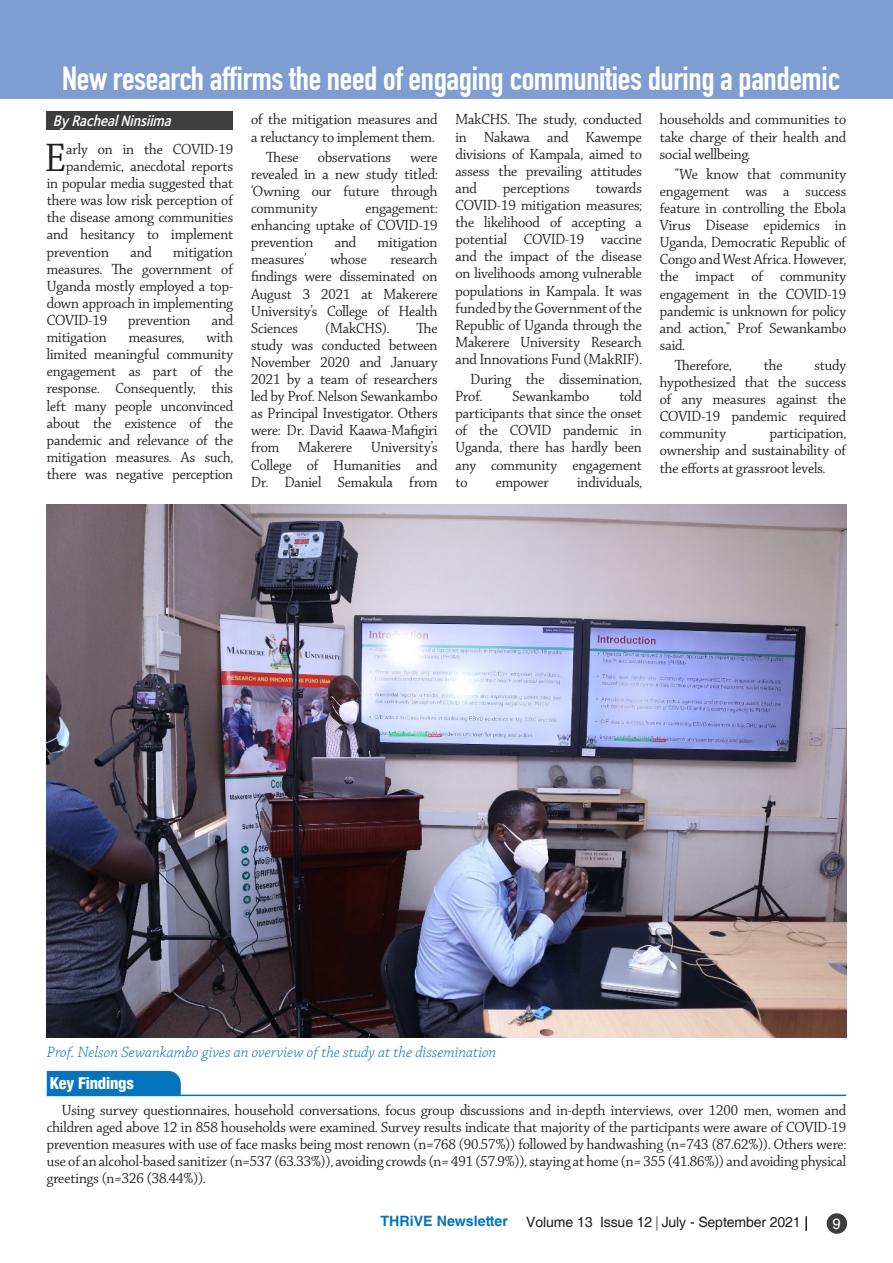
<style>
.page{position:relative;width:893px;height:1263px;background:#fff}
.page>*{position:absolute;margin:0;border:0;box-sizing:border-box;transform-origin:0 0}
.Body_Text_3{font:42.45px "Chaparral Pro Disp";color:#231f20}
.Article_Healine_4{font:33px "DIN Engschrift Std";letter-spacing:-.01em;color:#fff}
.Bold_Sub{font:800 condensed 16.5px "Helvetica Neue LT Std";letter-spacing:-.015em;color:#fff}
.Body_Text_3-2{font:15.75px/17.1px "Chaparral Pro Disp";color:#231f20;text-align:justify}
.Caption_3{font:italic 300 15.75px "Chaparral Pro";color:#0574bc}
.Article_Author{font:italic 600 15.75px "Foundry Sterling OT3";color:#fff;scale:.88 1}
.t1{font:15px "Helvetica";color:#fff}
.t2{font:14.25px "Helvetica";letter-spacing:-.01em;color:#231f20}
.t3{font:700 14.25px "Helvetica LT Std";color:#0574bc}
.s1{font-family:"Frutiger LT";font-weight:300;font-stretch:condensed}
</style>
<div class="page">
<hr style="left:47px;top:1094px;width:799px;height:2px;background:#0574bc">
<div style="left:47px;top:1071px;width:134px;height:24px;background:#0574bc"></div>
<div style="left:47px;top:111px;width:186px;height:19px;background:#3e3e3f"></div>
<img style="left:47px;top:504px;width:799px;height:533px">
<div style="left:0;top:0;width:893px;height:98px;background:#7e9ed2"></div>
<div style="left:827px;top:1213px;width:20px;height:21px;background:#3e3e3f;border-radius:50%"></div>
<svg style="left:805px;top:1216px;width:2px;height:15px"></svg>
<p class="Article_Healine_4" style="left:62px;top:59px;width:779px">New research affirms the need of engaging communities during a pandemic</p>
<p class="Article_Author" style="left:53px;top:109px;width:141px">ByRachealNinsiima</p>
<p class="Body_Text_3" style="left:45px;top:136px;width:22px">E</p>
<p class="Body_Text_3-2" style="left:66px;top:141px;width:168px">arly on in the COVID-19</p>
<p class="Body_Text_3-2" style="left:66px;top:159px;width:168px">pandemic, anecdotal reports</p>
<p class="Body_Text_3-2" style="left:47px;top:176px;width:188px">in popular media suggested that</p>
<p class="Body_Text_3-2" style="left:47px;top:193px;width:188px">there was low risk perception of</p>
<p class="Body_Text_3-2" style="left:47px;top:210px;width:188px">the disease among communities</p>
<p class="Body_Text_3-2" style="left:47px;top:227px;width:188px">and hesitancy to implement</p>
<p class="Body_Text_3-2" style="left:47px;top:244px;width:64px">prevention</p>
<p class="Body_Text_3-2" style="left:130px;top:244px;width:23px">and</p>
<p class="Body_Text_3-2" style="left:47px;top:244px;width:188px;text-indent:126px">mitigation measures. The government of Uganda mostly employed a top&shy;down approach in implementing COVID-19</p>
<p class="Body_Text_3-2" style="left:128px;top:312px;width:64px">prevention</p>
<p class="Body_Text_3-2" style="left:212px;top:312px;width:23px">and</p>
<p class="Body_Text_3-2" style="left:47px;top:330px;width:188px;text-indent:160px">with limited meaningful community engagement as part of the response. Consequently, this left many people unconvinced about the existence of the pandemic and relevance of the mitigation measures. As such, there was negative perception</p>
<p class="Body_Text_3-2" style="left:47px;top:330px;width:61px">mitigation</p>
<p class="Body_Text_3-2" style="left:129px;top:330px;width:57px">measures,</p>
<p class="Body_Text_3-2" style="left:251px;top:112px;width:188px">of the mitigation measures and a reluctancy to implement them.</p>
<p class="Body_Text_3-2" style="left:251px;top:149px;width:188px;text-indent:15px">These observations were revealed in a new study titled: ‘Owning our future through community</p>
<p class="Body_Text_3-2" style="left:251px;top:200px;width:188px;text-indent:114px">engagement: enhancing uptake of COVID-19 prevention</p>
<p class="Body_Text_3-2" style="left:335px;top:235px;width:23px">and</p>
<p class="Body_Text_3-2" style="left:378px;top:235px;width:61px">mitigation</p>
<p class="Body_Text_3-2" style="left:251px;top:252px;width:188px;text-indent:139px">research findings were disseminated on August 3 2021 at Makerere University’s College of Health Sciences</p>
<p class="Body_Text_3-2" style="left:251px;top:252px;width:57px">measures’</p>
<p class="Body_Text_3-2" style="left:330px;top:252px;width:38px">whose</p>
<p class="Body_Text_3-2" style="left:325px;top:320px;width:66px">(MakCHS).</p>
<p class="Body_Text_3-2" style="left:251px;top:320px;width:188px;text-indent:165px">The study was conducted between November 2020 and January 2021 by a team of researchers led by Prof. Nelson Sewankambo as Principal Investigator. Others were: Dr. David Kaawa-Mafigiri from Makerere University’s College of Humanities and Dr. Daniel Semakula from</p>
<p class="Body_Text_3-2" style="left:455px;top:112px;width:188px">MakCHS. The study, conducted in Nakawa and Kawempe divisions of Kampala, aimed to assess the prevailing attitudes and</p>
<p class="Body_Text_3-2" style="left:455px;top:180px;width:188px;text-indent:140px">towards COVID-19 mitigation measures; the likelihood of accepting a potential COVID-19 vaccine and the impact of the disease on livelihoods among vulnerable populations in Kampala. It was funded by the Government of the Republic of Uganda through the Makerere University Research and Innovations Fund (MakRIF).</p>
<p class="Body_Text_3-2" style="left:455px;top:371px;width:188px;text-indent:15px">During the dissemination,<br>Prof.</p>
<p class="Body_Text_3-2" style="left:503px;top:180px;width:68px">perceptions</p>
<p class="Body_Text_3-2" style="left:455px;top:389px;width:188px;text-indent:164px">told participants that since the onset of the COVID pandemic in Uganda, there has hardly been any community engagement to</p>
<p class="Body_Text_3-2" style="left:512px;top:389px;width:78px">Sewankambo</p>
<p class="Body_Text_3-2" style="left:496px;top:474px;width:55px">empower</p>
<p class="Body_Text_3-2" style="left:577px;top:474px;width:66px">individuals,</p>
<p class="Body_Text_3-2" style="left:660px;top:112px;width:188px">households and communities to take charge of their health and social wellbeing.</p>
<p class="Body_Text_3-2" style="left:660px;top:166px;width:188px;text-indent:15px">“We know that community engagement was a success feature in controlling the Ebola Virus Disease epidemics in Uganda, Democratic Republic of Congo and West Africa. However, the impact of community engagement in the COVID-19 pandemic is unknown for policy and action,” Prof Sewankambo said.</p>
<p class="Body_Text_3-2" style="left:675px;top:357px;width:58px">Therefore,</p>
<p class="Body_Text_3-2" style="left:764px;top:357px;width:20px">the</p>
<p class="Body_Text_3-2" style="left:660px;top:357px;width:188px;text-indent:155px">study hypothesized that the success of any measures against the COVID-19 pandemic required community</p>
<p class="Body_Text_3-2" style="left:660px;top:426px;width:188px;text-indent:110px">participation, ownership and sustainability of the efforts at grassroot levels.</p>
<p class="Caption_3" style="left:47px;top:1043px;width:451px">Prof. Nelson Sewankambo gives an overview of the study at the dissemination</p>
<p class="Bold_Sub" style="left:50px;top:1073px;width:86px">Key Findings</p>
<p class="Body_Text_3-2" style="left:47px;top:1102px;width:801px;text-indent:15px">Using survey questionnaires, household conversations, focus group discussions and in-depth interviews, over 1200 men, women and children aged above 12 in 858 households were examined. Survey results indicate that majority of the participants were aware of COVID-19 prevention measures with use of face masks being most renown (n=768 (90.57%)) followed by handwashing (n=743 (87.62%)). Others were: use of an alcohol-based sanitizer (n=537 (63.33%)), avoiding crowds (n= 491 (57.9%)), staying at home (n= 355 (41.86%)) and avoiding physical greetings (n=326 (38.44%)).</p>
<p class="t3" style="left:381px;top:1213px;width:129px">THRiVE Newsletter</p>
<p class="t2" style="left:526px;top:1213px;width:276px">Volume 13 Issue 12 <span class="s1">|</span> July - September 2021</p>
<p class="t1" style="left:832px;top:1215px;width:10px">9</p>
</div>
